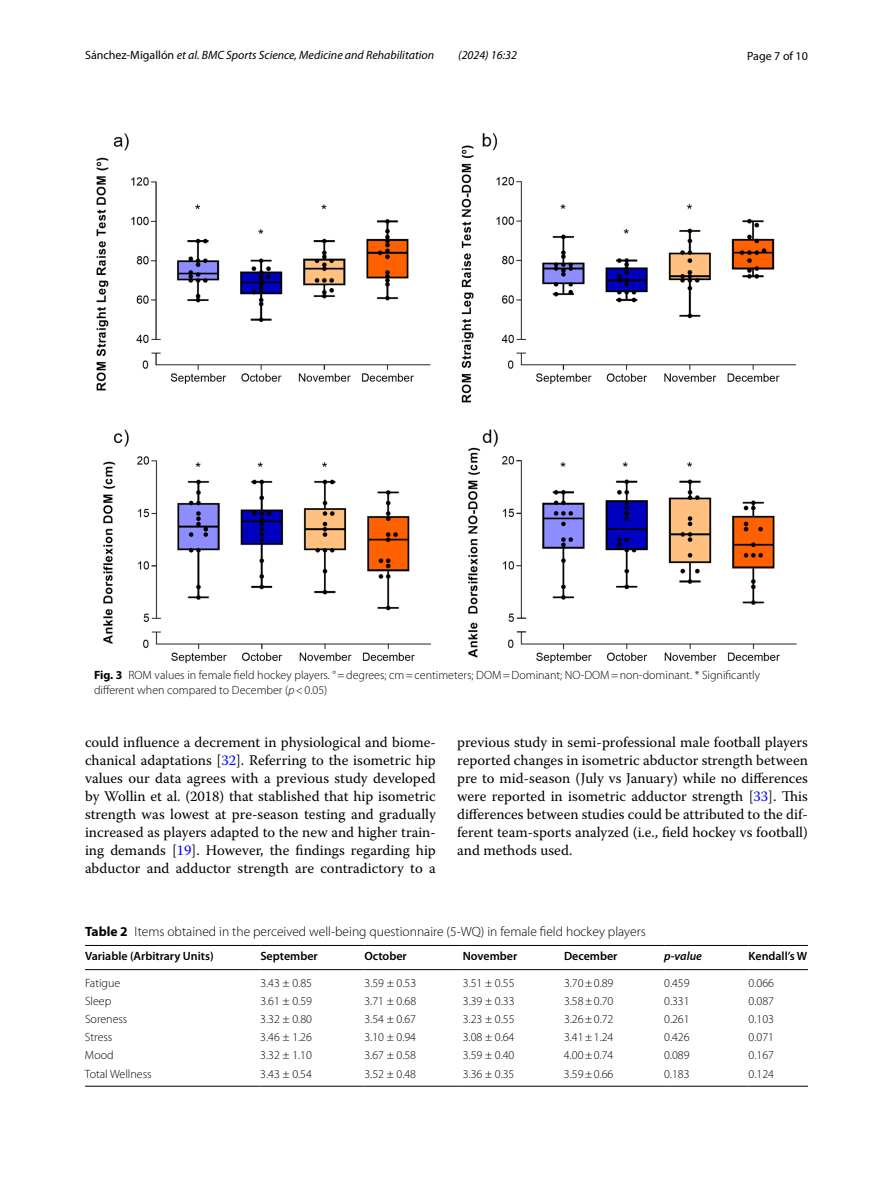
<style>
.page{position:relative;width:893px;height:1187px;background:#fff}
.page>*{position:absolute;margin:0;border:0;box-sizing:border-box;transform-origin:0 0}
.t1{font:14.7px/18px "Warnock Pro";color:#000;text-align:justify}
.t2{font:300 13.5px "Myriad Pro";color:#000}
.t3{font:300 12px/15px "Myriad Pro";color:#000}
.t4{font:italic 12px "Myriad Pro";color:#000}
.t5{font:600 12px "Myriad Pro";color:#000}
.t6{font:12px "Myriad Pro";color:#000}
.t7{font:italic 600 12px "Myriad Pro";color:#000}
.s1{font-style:normal}
.s2{font-weight:700}
.s3{font-style:italic}
.s4{color:#00f}
</style>
<div class="page">
<img style="left:96px;top:133px;width:701px;height:530px">
<hr style="left:85px;top:945px;width:175px;height:1px;background:#000">
<hr style="left:85px;top:969px;width:175px;height:1px;background:#000">
<hr style="left:260px;top:945px;width:104px;height:1px;background:#000">
<hr style="left:260px;top:969px;width:104px;height:1px;background:#000">
<hr style="left:364px;top:945px;width:99px;height:1px;background:#000">
<hr style="left:364px;top:969px;width:99px;height:1px;background:#000">
<hr style="left:463px;top:945px;width:101px;height:1px;background:#000">
<hr style="left:463px;top:969px;width:101px;height:1px;background:#000">
<hr style="left:564px;top:945px;width:100px;height:1px;background:#000">
<hr style="left:564px;top:969px;width:100px;height:1px;background:#000">
<hr style="left:664px;top:945px;width:85px;height:1px;background:#000">
<hr style="left:664px;top:969px;width:85px;height:1px;background:#000">
<hr style="left:749px;top:945px;width:59px;height:1px;background:#000">
<hr style="left:749px;top:969px;width:59px;height:1px;background:#000">
<hr style="left:85px;top:1085px;width:175px;height:1px;background:#000">
<hr style="left:260px;top:1085px;width:104px;height:1px;background:#000">
<hr style="left:364px;top:1085px;width:99px;height:1px;background:#000">
<hr style="left:463px;top:1085px;width:101px;height:1px;background:#000">
<hr style="left:564px;top:1085px;width:100px;height:1px;background:#000">
<hr style="left:664px;top:1085px;width:85px;height:1px;background:#000">
<hr style="left:749px;top:1085px;width:59px;height:1px;background:#000">
<p class="t4" style="left:85px;top:48px;width:351px"><span class="s1">Sánchez‑Migallón</span> et al. BMC Sports Science, Medicine and Rehabilitation</p>
<p class="t4" style="left:458px;top:48px;width:60px">(2024) 16:32</p>
<p class="t6" style="left:747px;top:48px;width:62px">Page 7 of 10</p>
<p class="t3" style="left:94px;top:667px;width:667px"><span class="s2">Fig. 3</span> ROM values in female field hockey players. °=degrees; cm=centimeters; DOM=Dominant; NO-DOM=non-dominant. * Significantly different when compared to December (<span class="s3">p</span>&lt;0.05)</p>
<p class="t1" style="left:85px;top:733px;width:352px">could influence a decrement in physiological and biome&shy;chanical adaptations [<span class="s4">32</span>]. Referring to the isometric hip values our data agrees with a previous study developed by Wollin et al. (2018) that stablished that hip isometric strength was lowest at pre-season testing and gradually increased as players adapted to the new and higher train&shy;ing demands [<span class="s4">19</span>]. However, the findings regarding hip abductor and adductor strength are contradictory to a</p>
<p class="t1" style="left:457px;top:733px;width:352px">previous study in semi-professional male football players reported changes in isometric abductor strength between pre to mid-season (July vs January) while no differences were reported in isometric adductor strength [<span class="s4">33</span>]. This differences between studies could be attributed to the dif&shy;ferent team-sports analyzed (i.e., field hockey vs football) and methods used.</p>
<p class="t2" style="left:85px;top:923px;width:562px"><span class="s2">Table 2</span> Items obtained in the perceived well-being questionnaire (5-WQ) in female field hockey players</p>
<p class="t5" style="left:85px;top:948px;width:130px">Variable (Arbitrary Units)</p>
<p class="t5" style="left:260px;top:948px;width:59px">September</p>
<p class="t5" style="left:364px;top:948px;width:44px">October</p>
<p class="t5" style="left:463px;top:948px;width:56px">November</p>
<p class="t5" style="left:564px;top:948px;width:55px">December</p>
<p class="t7" style="left:664px;top:948px;width:39px">p-value</p>
<p class="t5" style="left:749px;top:948px;width:60px">Kendall’s W</p>
<p class="t3" style="left:85px;top:975px;width:37px">Fatigue</p>
<p class="t3" style="left:260px;top:975px;width:53px">3.43 ± 0.85</p>
<p class="t3" style="left:364px;top:975px;width:53px">3.59 ± 0.53</p>
<p class="t3" style="left:463px;top:975px;width:53px">3.51 ± 0.55</p>
<p class="t3" style="left:564px;top:975px;width:51px">3.70±0.89</p>
<p class="t3" style="left:664px;top:975px;width:27px">0.459</p>
<p class="t3" style="left:749px;top:975px;width:27px">0.066</p>
<p class="t3" style="left:85px;top:993px;width:28px">Sleep</p>
<p class="t3" style="left:260px;top:993px;width:53px">3.61 ± 0.59</p>
<p class="t3" style="left:364px;top:993px;width:53px">3.71 ± 0.68</p>
<p class="t3" style="left:463px;top:993px;width:53px">3.39 ± 0.33</p>
<p class="t3" style="left:564px;top:993px;width:51px">3.58±0.70</p>
<p class="t3" style="left:664px;top:993px;width:27px">0.331</p>
<p class="t3" style="left:749px;top:993px;width:27px">0.087</p>
<p class="t3" style="left:85px;top:1011px;width:44px">Soreness</p>
<p class="t3" style="left:260px;top:1011px;width:53px">3.32 ± 0.80</p>
<p class="t3" style="left:364px;top:1011px;width:53px">3.54 ± 0.67</p>
<p class="t3" style="left:463px;top:1011px;width:53px">3.23 ± 0.55</p>
<p class="t3" style="left:564px;top:1011px;width:51px">3.26±0.72</p>
<p class="t3" style="left:664px;top:1011px;width:27px">0.261</p>
<p class="t3" style="left:749px;top:1011px;width:27px">0.103</p>
<p class="t3" style="left:85px;top:1029px;width:29px">Stress</p>
<p class="t3" style="left:260px;top:1029px;width:53px">3.46 ± 1.26</p>
<p class="t3" style="left:364px;top:1029px;width:53px">3.10 ± 0.94</p>
<p class="t3" style="left:463px;top:1029px;width:53px">3.08 ± 0.64</p>
<p class="t3" style="left:564px;top:1029px;width:51px">3.41±1.24</p>
<p class="t3" style="left:664px;top:1029px;width:27px">0.426</p>
<p class="t3" style="left:749px;top:1029px;width:27px">0.071</p>
<p class="t3" style="left:85px;top:1047px;width:30px">Mood</p>
<p class="t3" style="left:260px;top:1047px;width:53px">3.32 ± 1.10</p>
<p class="t3" style="left:364px;top:1047px;width:53px">3.67 ± 0.58</p>
<p class="t3" style="left:463px;top:1047px;width:53px">3.59 ± 0.40</p>
<p class="t3" style="left:564px;top:1047px;width:51px">4.00±0.74</p>
<p class="t3" style="left:664px;top:1047px;width:27px">0.089</p>
<p class="t3" style="left:749px;top:1047px;width:27px">0.167</p>
<p class="t3" style="left:85px;top:1066px;width:68px">Total Wellness</p>
<p class="t3" style="left:260px;top:1066px;width:53px">3.43 ± 0.54</p>
<p class="t3" style="left:364px;top:1066px;width:53px">3.52 ± 0.48</p>
<p class="t3" style="left:463px;top:1066px;width:53px">3.36 ± 0.35</p>
<p class="t3" style="left:564px;top:1066px;width:51px">3.59±0.66</p>
<p class="t3" style="left:664px;top:1066px;width:27px">0.183</p>
<p class="t3" style="left:748px;top:1066px;width:27px">0.124</p>
</div>
